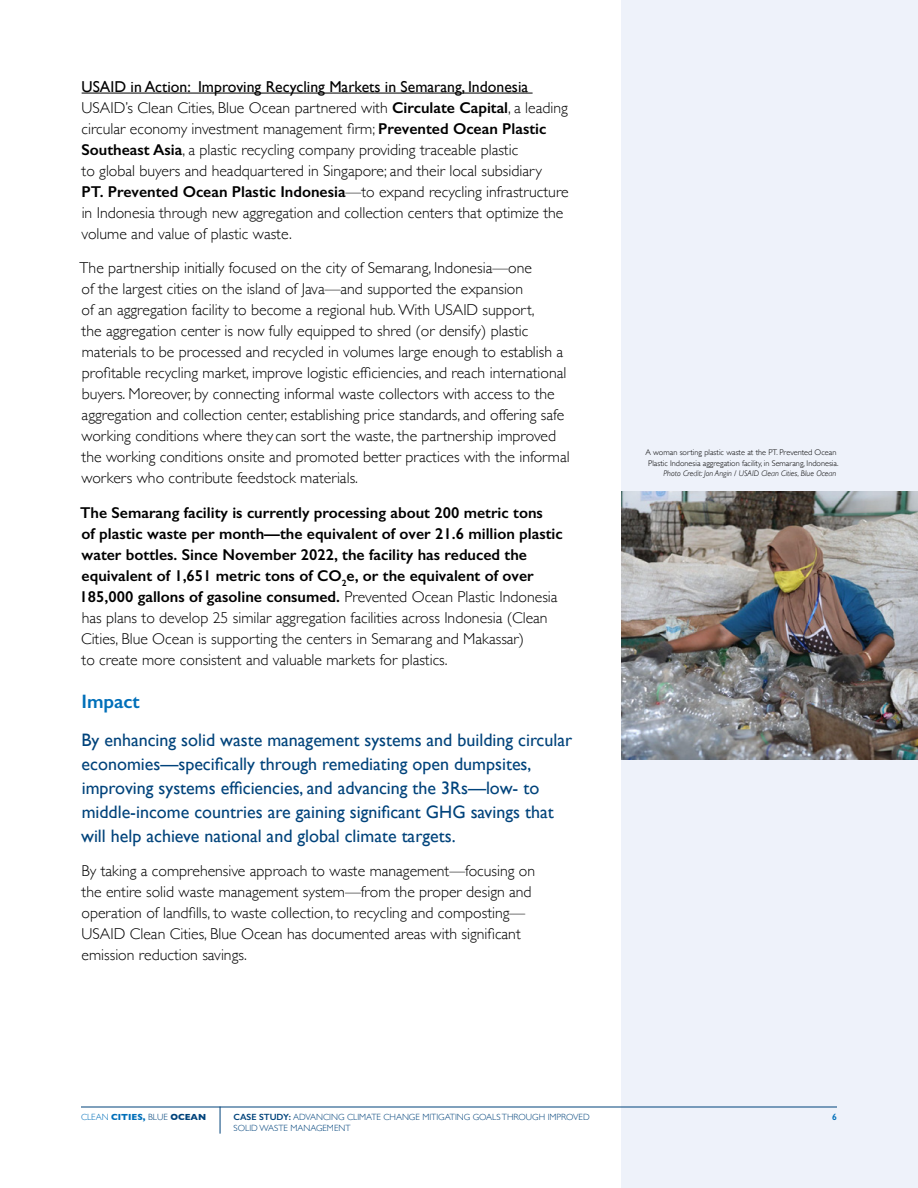
<style>
.page{position:relative;width:918px;height:1188px;background:#fff}
.page>*{position:absolute;margin:0;border:0;box-sizing:border-box;transform-origin:0 0}
.section_header{font:600 19.5px "Gill Sans";color:#006fb9}
.intro_paragraph{font:18px/24px "Gill Sans";color:#00437b}
.body_text{font:300 15.75px/21px "Gill Sans";color:#000}
.body_text-2{font:600 15.75px/21px "Gill Sans";color:#000}
.t1{font:300 9px "Gill Sans";color:#00437b}
.t2{font:700 9px "Gill Sans";color:#006fb9}
.t3{font:600 9px "Gill Sans";color:#006fb9}
.body_text-3{font:300 8.25px/10.5px "Gill Sans";color:#000;text-align:right}
.s1{font-weight:400}
.s2{font-weight:600}
.s3{font-weight:300}
.s4{font-style:italic}
.s5{font-weight:300;color:#00437b}
.s6{color:#00437b}
</style>
<div class="page">
<div style="left:621px;top:0;width:297px;height:1188px;background:#eef2fa"></div>
<hr style="left:81px;top:1107px;width:756px;height:1px;background:#00437b">
<svg style="left:220px;top:1107px;width:1px;height:27px"></svg>
<hr style="left:82px;top:93px;width:451px;height:1px;background:#000">
<img style="left:621px;top:491px;width:297px;height:268px">
<p class="body_text" style="left:82px;top:75px;width:489px"><span class="s1">USAID in Action: Improving Recycling Markets in Semarang, Indonesia </span>USAID’s Clean Cities, Blue Ocean partnered with <span class="s2">Circulate Capital</span>, a leading circular economy investment management firm; <span class="s2">Prevented Ocean Plastic Southeast Asia</span>, a plastic recycling company providing traceable plastic<br>to global buyers and headquartered in Singapore; and their local subsidiary<br><span class="s2">PT. Prevented Ocean Plastic Indonesia</span>—to expand recycling infrastructure in Indonesia through new aggregation and collection centers that optimize the volume and value of plastic waste.</p>
<p class="body_text" style="left:80px;top:257px;width:492px">The partnership initially focused on the city of Semarang, Indonesia—one<br>of the largest cities on the island of Java—and supported the expansion<br>of an aggregation facility to become a regional hub. With USAID support,<br>the aggregation center is now fully equipped to shred (or densify) plastic materials to be processed and recycled in volumes large enough to establish a profitable recycling market, improve logistic efficiencies, and reach international buyers. Moreover, by connecting informal waste collectors with access to the aggregation and collection center, establishing price standards, and offering safe working conditions where they can sort the waste, the partnership improved the working conditions onsite and promoted better practices with the informal workers who contribute feedstock materials.</p>
<p class="body_text-2" style="left:80px;top:502px;width:485px">The Semarang facility is currently processing about 200 metric tons<br>of plastic waste per month—the equivalent of over 21.6 million plastic water bottles. Since November 2022, the facility has reduced the equivalent of 1,651 metric tons of CO<sub>2</sub>e, or the equivalent of over 185,000 gallons of gasoline consumed. <span class="s3">Prevented Ocean Plastic Indonesia has plans to develop 25 similar aggregation facilities across Indonesia (Clean Cities, Blue Ocean is supporting the centers in Semarang and Makassar)<br>to create more consistent and valuable markets for plastics.</span></p>
<p class="section_header" style="left:81px;top:690px;width:60px">Impact</p>
<p class="intro_paragraph" style="left:81px;top:728px;width:493px">By enhancing solid waste management systems and building circular economies—specifically through remediating open dumpsites, improving systems efficiencies, and advancing the 3Rs—low- to middle-income countries are gaining significant GHG savings that will help achieve national and global climate targets.</p>
<p class="body_text" style="left:82px;top:860px;width:455px">By taking a comprehensive approach to waste management—focusing on the entire solid waste management system—from the proper design and operation of landfills, to waste collection, to recycling and composting— USAID Clean Cities, Blue Ocean has documented areas with significant emission reduction savings.</p>
<p class="body_text-3" style="left:645px;top:447px;width:195px">A woman sorting plastic waste at the PT. Prevented Ocean<br>Plastic Indonesia aggregation facility, in Semarang, Indonesia.<br><span class="s4">Photo Credit: Jon Angin / USAID Clean Cities, Blue Ocean</span></p>
<p class="t2" style="left:81px;top:1110px;width:127px"><span class="s3">CLEAN</span> CITIES, <span class="s5">BLUE</span> <span class="s6">OCEAN</span></p>
<p class="t1" style="left:234px;top:1110px;width:358px"><span class="s2">CASE STUDY:</span> ADVANCING CLIMATE CHANGE MITIGATING GOALS THROUGH IMPROVED</p>
<p class="t3" style="left:832px;top:1112px;width:6px">6</p>
<p class="t1" style="left:234px;top:1121px;width:118px">SOLID WASTE MANAGEMENT</p>
</div>
